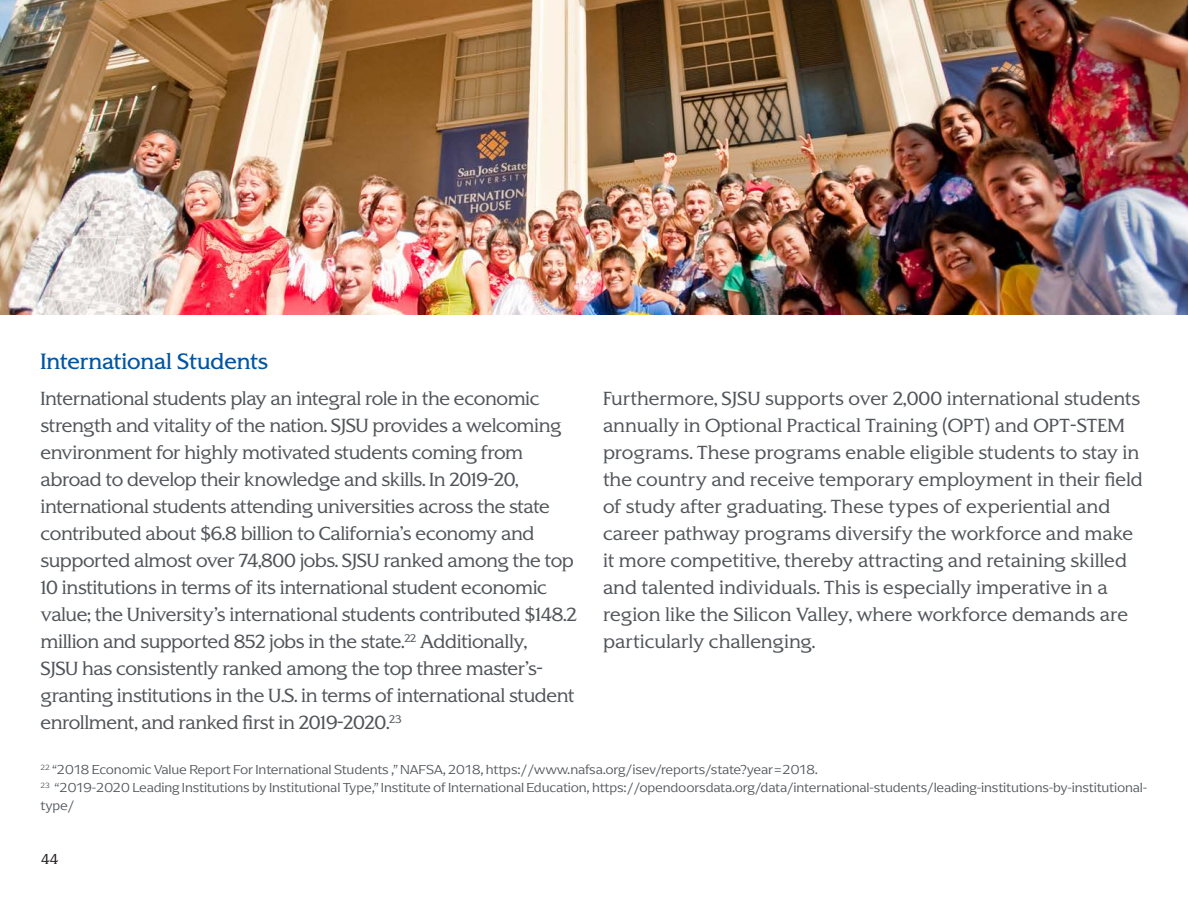
<style>
.page{position:relative;width:1188px;height:918px;background:#fff}
.page>*{position:absolute;margin:0;border:0;box-sizing:border-box;transform-origin:0 0}
.t1{font:21px "SJSU Spartan";color:#0055a2}
.t2{font:300 18px/27px "SJSU Spartan";letter-spacing:-.02em;color:#51555a}
.t3{font:300 18px/27px "SJSU Spartan";color:#51555a}
.t4{font:300 13.5px/18px "Arpona";letter-spacing:-.01em;color:#51555a}
.t5{font:300 13.5px "SJSU Spartan";color:#231f20}
</style>
<div class="page">
<img style="left:0;top:0;width:1188px;height:315px">
<p class="t1" style="left:40px;top:348px;width:229px">International Students</p>
<p class="t2" style="left:40px;top:385px;width:538px">International students play an integral role in the economic strength and vitality of the nation. SJSU provides a welcoming environment for highly motivated students coming from abroad to develop their knowledge and skills. In 2019-20, international students attending universities across the state contributed about $6.8 billion to California’s economy and supported almost over 74,800 jobs. SJSU ranked among the top 10 institutions in terms of its international student economic value; the University’s international students contributed $148.2 million and supported 852 jobs in the state.<sup>22</sup> Additionally,<br>SJSU has consistently ranked among the top three master’s&shy;granting institutions in the U.S. in terms of international student enrollment, and ranked first in 2019-2020.<sup>23</sup></p>
<p class="t3" style="left:603px;top:385px;width:541px">Furthermore, SJSU supports over 2,000 international students annually in Optional Practical Training (OPT) and OPT-STEM programs. These programs enable eligible students to stay in the country and receive temporary employment in their field of study after graduating. These types of experiential and career pathway programs diversify the workforce and make it more competitive, thereby attracting and retaining skilled and talented individuals. This is especially imperative in a region like the Silicon Valley, where workforce demands are particularly challenging.</p>
<p class="t4" style="left:40px;top:760px;width:779px"><sup>22</sup> “2018 Economic Value Report For International Students ,” NAFSA, 2018, https://www.nafsa.org/isev/reports/state?year=2018.</p>
<p class="t4" style="left:40px;top:778px;width:1108px"><sup>23</sup> “2019-2020 Leading Institutions by Institutional Type,” Institute of International Education, https://opendoorsdata.org/data/international-students/leading-institutions-by-institutional&shy;type/</p>
<p class="t5" style="left:41px;top:850px;width:19px">44</p>
</div>
